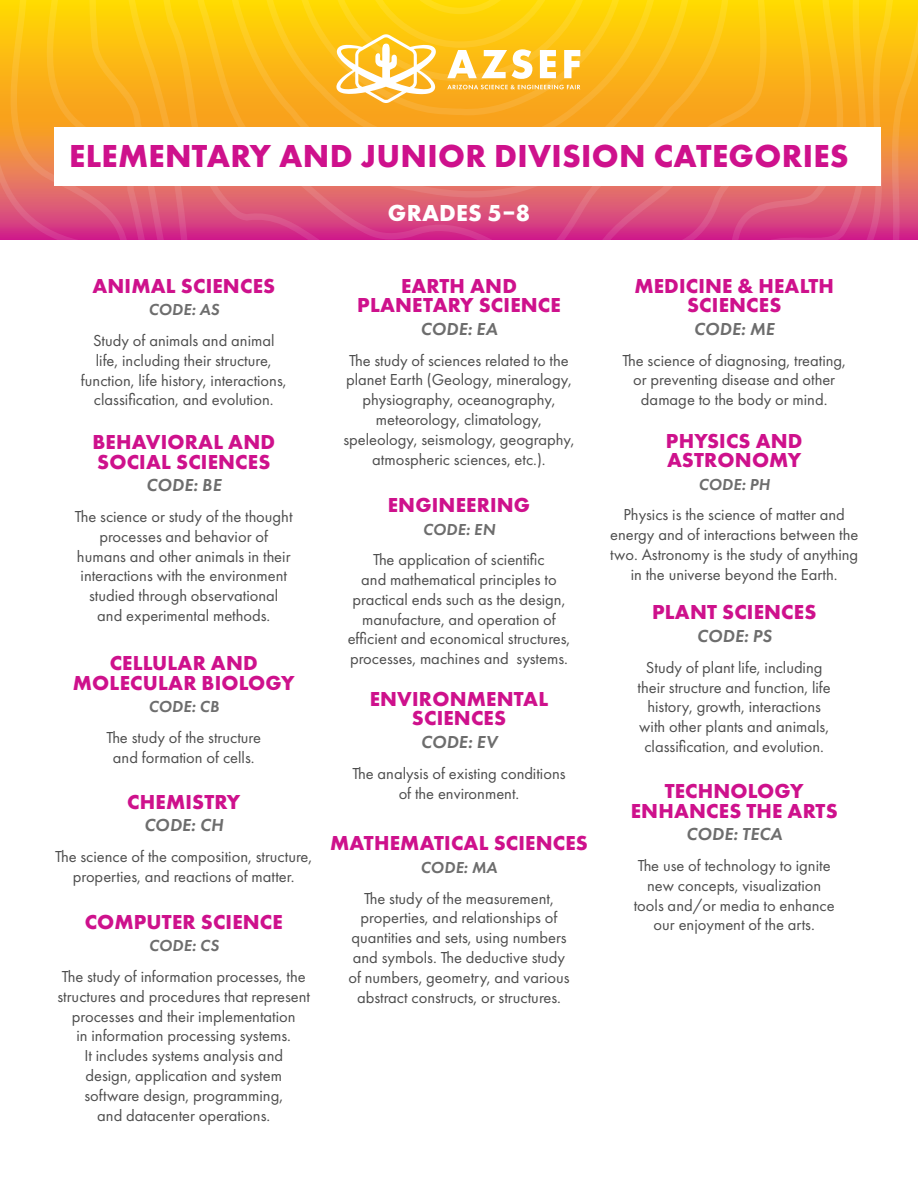
<style>
.page{position:relative;width:918px;height:1188px;background:#fff}
.page>*{position:absolute;margin:0;border:0;box-sizing:border-box;transform-origin:0 0}
.t1{font:700 33px "Futura PT";letter-spacing:.01em;color:#ce118c}
.t2{font:700 24px "Futura PT";letter-spacing:.01em;color:#fff}
.t3{font:700 21px/19.5px "Futura PT";letter-spacing:.01em;color:#ce118c;text-align:center}
.t4{font:italic 600 18px "Futura PT";letter-spacing:.01em;color:#6d6d6d}
.t5{font:16.5px/19.8px "Futura PT";color:#4d4d4d;text-align:center}
.t6{font:italic 600 16.5px "Futura PT";letter-spacing:.01em;color:#6d6d6d}
</style>
<div class="page">
<svg style="left:0;top:0;width:918px;height:239px;background:#ef913d"></svg>
<div style="left:54px;top:127px;width:826px;height:59px;background:#fff"></div>
<svg style="left:293px;top:0;width:334px;height:115px;background:#fcc630"></svg>
<h1 class="t1" style="left:69px;top:134px;width:781px">ELEMENTARY AND JUNIOR DIVISION CATEGORIES</h1>
<h2 class="t2" style="left:388px;top:197px;width:144px">GRADES 5–8</h2>
<p class="t3" style="left:92px;top:275px;width:184px">ANIMAL SCIENCES</p>
<p class="t6" style="left:148px;top:299px;width:72px">CODE: AS</p>
<p class="t5" style="left:81px;top:331px;width:207px">Study of animals and animal life, including their structure, function, life history, interactions, classification, and evolution.</p>
<p class="t3" style="left:92px;top:432px;width:184px;text-align:left">BEHAVIORAL AND<br>SOCIAL SCIENCES</p>
<p class="t4" style="left:146px;top:474px;width:77px">CODE: BE</p>
<p class="t5" style="left:75px;top:507px;width:219px">The science or study of the thought processes and behavior of humans and other animals in their interactions with the environment studied through observational and experimental methods.</p>
<p class="t3" style="left:73px;top:653px;width:223px">CELLULAR AND<br>MOLECULAR BIOLOGY</p>
<p class="t6" style="left:148px;top:696px;width:72px">CODE: CB</p>
<p class="t5" style="left:107px;top:728px;width:156px">The study of the structure and formation of cells.</p>
<p class="t3" style="left:127px;top:791px;width:115px">CHEMISTRY</p>
<p class="t4" style="left:144px;top:814px;width:81px">CODE: CH</p>
<p class="t5" style="left:55px;top:847px;width:258px">The science of the composition, structure, properties, and reactions of matter.</p>
<p class="t3" style="left:85px;top:911px;width:200px">COMPUTER SCIENCE</p>
<p class="t6" style="left:149px;top:935px;width:72px">CODE: CS</p>
<p class="t5" style="left:57px;top:966px;width:254px">The study of information processes, the structures and procedures that represent processes and their implementation<br>in information processing systems.<br>It includes systems analysis and<br>design, application and system software design, programming,<br>and datacenter operations.</p>
<p class="t3" style="left:357px;top:275px;width:205px">EARTH AND<br>PLANETARY SCIENCE</p>
<p class="t4" style="left:420px;top:317px;width:79px">CODE: EA</p>
<p class="t5" style="left:343px;top:350px;width:233px">The study of sciences related to the planet Earth (Geology, mineralogy, physiography, oceanography, meteorology, climatology, speleology, seismology, geography, atmospheric sciences, etc.).</p>
<p class="t3" style="left:388px;top:494px;width:144px">ENGINEERING</p>
<p class="t6" style="left:423px;top:518px;width:74px">CODE: EN</p>
<p class="t5" style="left:348px;top:550px;width:224px">The application of scientific<br>and mathematical principles to practical ends such as the design, manufacture, and operation of efficient and economical structures, processes, machines and systems.</p>
<p class="t3" style="left:370px;top:689px;width:180px">ENVIRONMENTAL<br>SCIENCES</p>
<p class="t4" style="left:421px;top:731px;width:78px">CODE: EV</p>
<p class="t5" style="left:352px;top:763px;width:215px">The analysis of existing conditions of the environment.</p>
<p class="t3" style="left:330px;top:833px;width:259px">MATHEMATICAL SCIENCES</p>
<p class="t6" style="left:421px;top:857px;width:78px">CODE: MA</p>
<p class="t5" style="left:348px;top:888px;width:223px">The study of the measurement, properties, and relationships of quantities and sets, using numbers and symbols. The deductive study of numbers, geometry, and various abstract constructs, or structures.</p>
<p class="t3" style="left:634px;top:275px;width:201px">MEDICINE &amp; HEALTH<br>SCIENCES</p>
<p class="t4" style="left:694px;top:317px;width:82px">CODE: ME</p>
<p class="t5" style="left:622px;top:350px;width:225px">The science of diagnosing, treating, or preventing disease and other damage to the body or mind.</p>
<p class="t3" style="left:666px;top:430px;width:138px;text-align:left">PHYSICS AND<br>ASTRONOMY</p>
<p class="t6" style="left:698px;top:474px;width:73px">CODE: PH</p>
<p class="t5" style="left:610px;top:505px;width:250px">Physics is the science of matter and energy and of interactions between the two. Astronomy is the study of anything in the universe beyond the Earth.</p>
<p class="t3" style="left:652px;top:602px;width:166px">PLANT SCIENCES</p>
<p class="t4" style="left:697px;top:625px;width:76px">CODE: PS</p>
<p class="t5" style="left:638px;top:657px;width:195px">Study of plant life, including their structure and function, life history, growth, interactions with other plants and animals, classification, and evolution.</p>
<p class="t3" style="left:631px;top:781px;width:208px">TECHNOLOGY<br>ENHANCES THE ARTS</p>
<p class="t4" style="left:686px;top:823px;width:98px">CODE: TECA</p>
<p class="t5" style="left:634px;top:856px;width:202px">The use of technology to ignite new concepts, visualization tools and/or media to enhance our enjoyment of the arts.</p>
</div>
